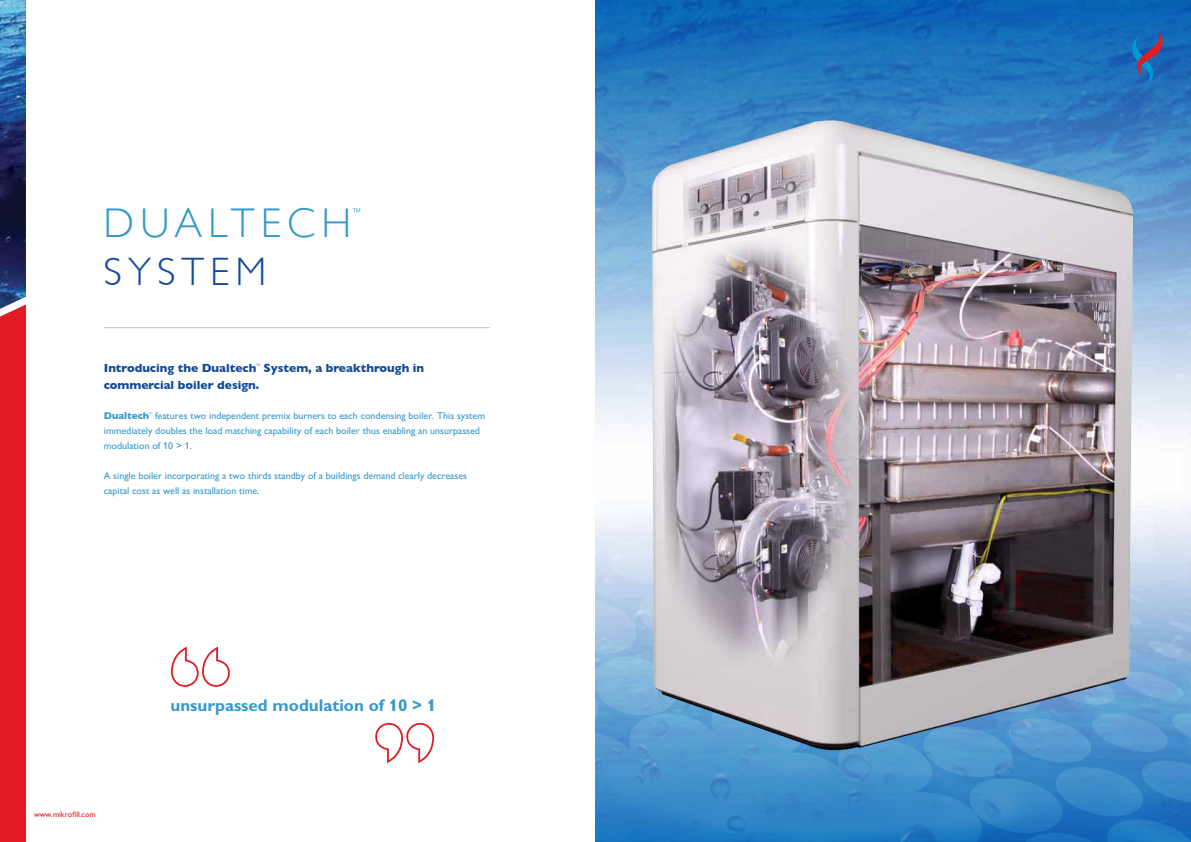
<style>
.page{position:relative;width:1191px;height:842px;background:#fff}
.page>*{position:absolute;margin:0;border:0;box-sizing:border-box;transform-origin:0 0}
.t1{font:300 41.5px "Gill Sans";letter-spacing:.15em;color:#3599cc}
.t2{font:300 39.6px "Gill Sans";letter-spacing:.15em;color:#124b9a}
.t3{font:700 17px "Gill Alt One";color:#3599cc}
.t4{font:700 12px/17px "Gill Sans";color:#124b9a}
.t5{font:10px/15px "M Gill Sans";color:#3599cc}
.t6{font:8px "M Gill Sans";color:#e31b23}
.s1{font-family:"Gill Sans";font-weight:700}
.s2{font-family:"Gill Alt One"}
</style>
<div class="page">
<img style="left:595px;top:0;width:596px;height:338px">
<svg style="left:595px;top:338px;width:596px;height:504px;background:#76abd8"></svg>
<svg style="left:1130px;top:29px;width:35px;height:55px;background:#2f63a5"></svg>
<hr style="left:104px;top:327px;width:385px;height:1px;background:#bdc2c6">
<div style="left:0;top:0;width:26px;height:842px;background:#e31b23"></div>
<img style="left:0;top:0;width:26px;height:317px">
<svg style="left:171px;top:646px;width:59px;height:41px"></svg>
<svg style="left:375px;top:722px;width:60px;height:41px"></svg>
<img style="left:651px;top:120px;width:482px;height:635px">
<svg style="left:353px;top:208px;width:7px;height:4px"></svg>
<h1 class="t1" style="left:103px;top:199px;width:249px">DUALTECH</h1>
<h2 class="t2" style="left:103px;top:249px;width:164px">SYSTEM</h2>
<p class="t4" style="left:104px;top:359px;width:322px">Introducing the Dualtech System, a breakthrough in commercial boiler design.</p>
<p class="t5" style="left:104px;top:408px;width:383px"><span class="s1">Dualtech</span> features two independent premix burners to each condensing boiler. This system immediately doubles the load matching capability of each boiler thus enabling an unsurpassed modulation of <span class="s2">10 &gt; 1</span>.</p>
<p class="t5" style="left:104px;top:468px;width:364px">A single boiler incorporating a two thirds standby of a buildings demand clearly decreases capital cost as well as installation time.</p>
<p class="t6" style="left:34px;top:810px;width:63px">www.mikrofill.com</p>
<h3 class="t3" style="left:170px;top:695px;width:267px">unsurpassed modulation of 10 &gt; 1</h3>
</div>
